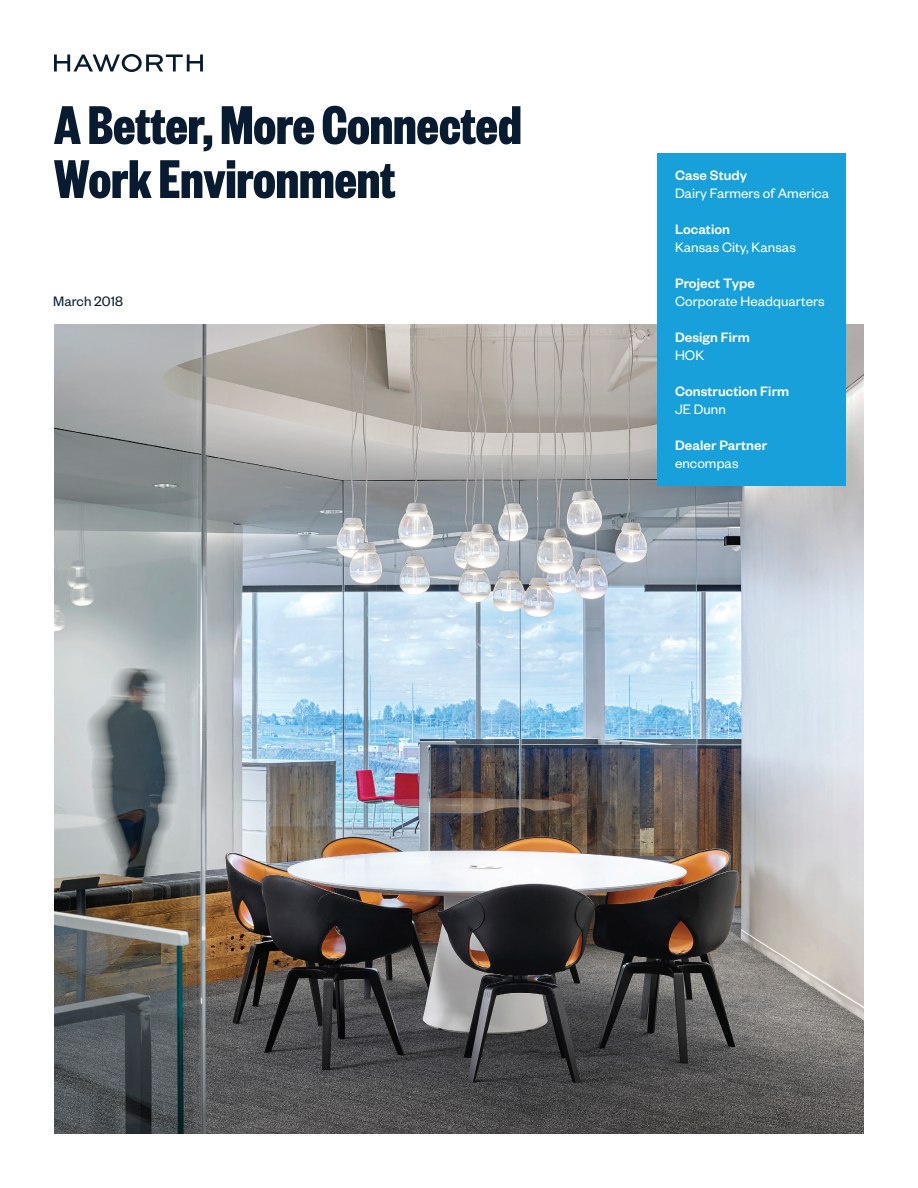
<style>
.page{position:relative;width:918px;height:1188px;background:#fff}
.page>*{position:absolute;margin:0;border:0;box-sizing:border-box;transform-origin:0 0}
.t1{font:60px/54px "Founders Grotesk Bold X Cnd";color:#081b31}
.t2{font:15px "Founders Grotesk";letter-spacing:.005em;color:#fff}
.t3{font:500 15px "Founders Grotesk";letter-spacing:.005em;color:#fff}
.t4{font:15px "Founders Grotesk";letter-spacing:.005em;color:#081b31}
</style>
<div class="page">
<svg style="left:54px;top:54px;width:149px;height:18px"></svg>
<img style="left:54px;top:324px;width:810px;height:810px">
<div style="left:657px;top:153px;width:189px;height:333px;background:#18a0db"></div>
<h1 class="t1" style="left:54px;top:95px;width:469px">A Better, More Connected<br>Work Environment</h1>
<p class="t4" style="left:53px;top:292px;width:71px">March 2018</p>
<p class="t3" style="left:675px;top:166px;width:74px">Case Study</p>
<p class="t2" style="left:675px;top:184px;width:156px">Dairy Farmers of America</p>
<p class="t3" style="left:675px;top:220px;width:57px">Location</p>
<p class="t2" style="left:675px;top:238px;width:122px">Kansas City, Kansas</p>
<p class="t3" style="left:675px;top:274px;width:82px">Project Type</p>
<p class="t2" style="left:675px;top:292px;width:151px">Corporate Headquarters</p>
<p class="t3" style="left:675px;top:328px;width:76px">Design Firm</p>
<p class="t2" style="left:675px;top:346px;width:31px">HOK</p>
<p class="t3" style="left:675px;top:382px;width:116px">Construction Firm</p>
<p class="t2" style="left:675px;top:400px;width:52px">JE Dunn</p>
<p class="t3" style="left:675px;top:436px;width:94px">Dealer Partner</p>
<p class="t2" style="left:675px;top:454px;width:65px">encompas</p>
</div>
